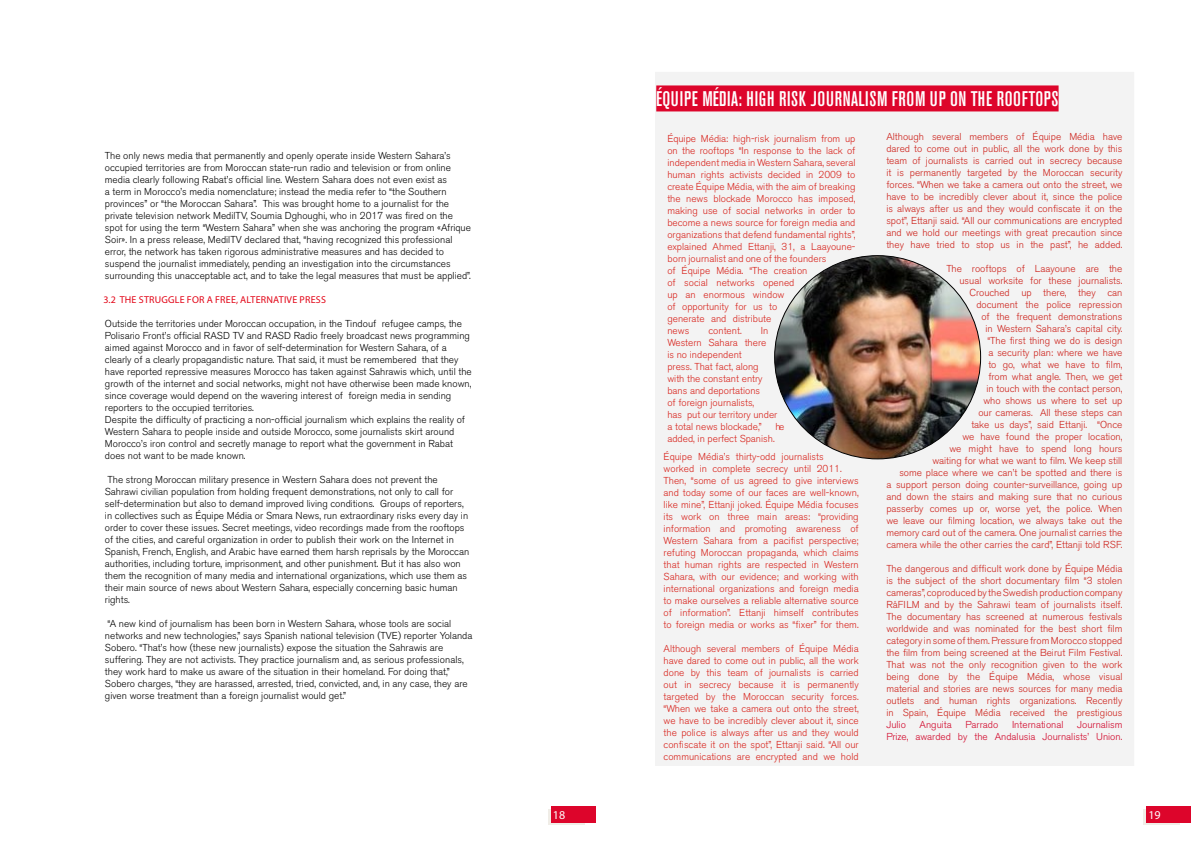
<style>
.page{position:relative;width:1191px;height:842px;background:#fff}
.page>*{position:absolute;margin:0;border:0;box-sizing:border-box;transform-origin:0 0}
.t1{font:500 condensed 21px "Akzidenz Grotesk BE";letter-spacing:.03em;color:#fff}
.t2{font:12px "Myriad Pro";color:#fff}
.t3{font:300 10px/12px "Akzidenz Grotesk BE";color:#d8221b;text-align:justify}
.t4{font:300 10px/12px "Akzidenz Grotesk BE";color:#000}
.t5{font:300 10px/12px "Akzidenz Grotesk BE";color:#dd052b;text-align:right}
.t6{font:10px "Myriad Pro";letter-spacing:.02em;color:#e30517}
</style>
<div class="page">
<div style="left:1143px;top:809px;width:36px;height:16px;background:#f0ede7"></div>
<div style="left:548px;top:809px;width:36px;height:16px;background:#f0ede7"></div>
<div style="left:1146px;top:806px;width:45px;height:17px;background:#dd052b"></div>
<div style="left:550px;top:806px;width:45px;height:17px;background:#dd052b"></div>
<div style="left:655px;top:72px;width:478px;height:693px;background:#f3f3f3"></div>
<div style="left:656px;top:85px;width:402px;height:26px;background:#dd052b"></div>
<img style="left:774px;top:256px;width:206px;height:203px">
<p class="t4" style="left:105px;top:150px;width:367px">The only news media that permanently and openly operate inside Western Sahara’s occupied territories are from Moroccan state-run radio and television or from online media clearly following Rabat’s official line. Western Sahara does not even exist as<br>a term in Morocco’s media nomenclature; instead the media refer to “the Southern provinces” or “the Moroccan Sahara”. This was brought home to a journalist for the private television network MedilTV, Soumia Dghoughi, who in 2017 was fired on the spot for using the term “Western Sahara” when she was anchoring the program «Afrique Soir». In a press release, MedilTV declared that, “having recognized this professional error, the network has taken rigorous administrative measures and has decided to suspend the journalist immediately, pending an investigation into the circumstances surrounding this unacceptable act, and to take the legal measures that must be applied”.</p>
<p class="t6" style="left:103px;top:293px;width:224px">3.2 THE STRUGGLE FOR A FREE, ALTERNATIVE PRESS</p>
<p class="t4" style="left:105px;top:318px;width:368px">Outside the territories under Moroccan occupation, in the Tindouf refugee camps, the Polisario Front’s official RASD TV and RASD Radio freely broadcast news programming aimed against Morocco and in favor of self-determination for Western Sahara, of a clearly of a clearly propagandistic nature. That said, it must be remembered that they have reported repressive measures Morocco has taken against Sahrawis which, until the growth of the internet and social networks, might not have otherwise been made known, since coverage would depend on the wavering interest of foreign media in sending reporters to the occupied territories.<br>Despite the difficulty of practicing a non-official journalism which explains the reality of Western Sahara to people inside and outside Morocco, some journalists skirt around Morocco’s iron control and secretly manage to report what the government in Rabat does not want to be made known.</p>
<p class="t4" style="left:105px;top:474px;width:366px">The strong Moroccan military presence in Western Sahara does not prevent the Sahrawi civilian population from holding frequent demonstrations, not only to call for self-determination but also to demand improved living conditions. Groups of reporters, in collectives such as Équipe Média or Smara News, run extraordinary risks every day in order to cover these issues. Secret meetings, video recordings made from the rooftops of the cities, and careful organization in order to publish their work on the Internet in Spanish, French, English, and Arabic have earned them harsh reprisals by the Moroccan authorities, including torture, imprisonment, and other punishment. But it has also won them the recognition of many media and international organizations, which use them as their main source of news about Western Sahara, especially concerning basic human rights.</p>
<p class="t4" style="left:105px;top:618px;width:369px">“A new kind of journalism has been born in Western Sahara, whose tools are social networks and new technologies,” says Spanish national television (TVE) reporter Yolanda Sobero. “That’s how (these new journalists) expose the situation the Sahrawis are suffering. They are not activists. They practice journalism and, as serious professionals, they work hard to make us aware of the situation in their homeland. For doing that,” Sobero charges, “they are harassed, arrested, tried, convicted, and, in any case, they are given worse treatment than a foreign journalist would get.”</p>
<h1 class="t1" style="left:656px;top:88px;width:404px">ÉQUIPE MÉDIA: HIGH RISK JOURNALISM FROM UP ON THE ROOFTOPS</h1>
<p class="t3" style="left:667px;top:132px;width:190px;text-align:left">Équipe Média: high-risk journalism from up on the rooftops “In response to the lack of independent media in Western Sahara, several human rights activists decided in 2009 to create Équipe Média, with the aim of breaking the news blockade Morocco has imposed, making use of social networks in order to become a news source for foreign media and organizations that defend fundamental rights”, explained Ahmed Ettanji, 31, a Laayoune&shy;born journalist and one of the founders<br>of Équipe Média. “The creation<br>of social networks opened<br>up an enormous window<br>of opportunity for us to<br>generate and distribute<br>news</p>
<p class="t3" style="left:667px;top:324px;width:111px;text-align:left;text-indent:94px">In<br>Western Sahara there<br>is no independent<br>press. That fact, along with the constant entry bans and deportations<br>of foreign journalists,<br>has put our territory under a total news blockade,”</p>
<p class="t3" style="left:708px;top:324px;width:35px">content.</p>
<p class="t3" style="left:775px;top:420px;width:10px">he</p>
<p class="t3" style="left:667px;top:432px;width:109px">added, in perfect Spanish.</p>
<p class="t3" style="left:663px;top:450px;width:197px;text-align:left">Équipe Média’s thirty-odd journalists<br>worked in complete secrecy until 2011.<br>Then, “some of us agreed to give interviews and today some of our faces are well-known, like mine”, Ettanji joked. Équipe Média focuses its work on three main areas: “providing information and promoting awareness of Western Sahara from a pacifist perspective; refuting Moroccan propaganda, which claims that human rights are respected in Western Sahara, with our evidence; and working with international organizations and foreign media to make ourselves a reliable alternative source of information”. Ettanji himself contributes to foreign media or works as “fixer” for them.</p>
<p class="t3" style="left:663px;top:642px;width:197px">Although several members of Équipe Média have dared to come out in public, all the work done by this team of journalists is carried out in secrecy because it is permanently targeted by the Moroccan security forces. “When we take a camera out onto the street, we have to be incredibly clever about it, since the police is always after us and they would confiscate it on the spot”, Ettanji said. “All our communications are encrypted and we hold</p>
<p class="t3" style="left:886px;top:130px;width:238px">Although several members of Équipe Média have dared to come out in public, all the work done by this team of journalists is carried out in secrecy because it is permanently targeted by the Moroccan security forces. “When we take a camera out onto the street, we have to be incredibly clever about it, since the police is always after us and they would confiscate it on the spot”, Ettanji said. “All our communications are encrypted and we hold our meetings with great precaution since they have tried to stop us in the past”, he added.</p>
<p class="t3" style="left:886px;top:262px;width:238px;text-align:right">The rooftops of Laayoune are the<br>usual worksite for these journalists.<br>Crouched up there, they can<br>document the police repression<br>of the frequent demonstrations<br>in Western Sahara’s capital city.<br>“The first thing we do is design<br>a security plan: where we have<br>to go, what we have to film,<br>from what angle. Then, we get<br>in touch with the contact person,<br>who shows us where to set up<br>our cameras. All these steps can<br>take us days”, said Ettanji. “Once<br>we have found the proper location,<br>we might have to spend long hours<br>waiting for what we want to film. We keep still<br>some place where we can’t be spotted and there is<br>a support person doing counter-surveillance, going up and down the stairs and making sure that no curious passerby comes up or, worse yet, the police. When we leave our filming location, we always take out the memory card out of the camera. One journalist carries the camera while the other carries the card”, Ettanji told RSF.</p>
<p class="t3" style="left:886px;top:562px;width:238px">The dangerous and difficult work done by Équipe Média is the subject of the short documentary film “3 stolen cameras”, coproduced by the Swedish production company RåFILM and by the Sahrawi team of journalists itself.<br>The documentary has screened at numerous festivals worldwide and was nominated for the best short film category in some of them. Pressure from Morocco stopped the film from being screened at the Beirut Film Festival.<br>That was not the only recognition given to the work being done by the Équipe Média, whose visual material and stories are news sources for many media outlets and human rights organizations. Recently in Spain, Équipe Média received the prestigious</p>
<p class="t5" style="left:886px;top:718px;width:21px">Julio</p>
<p class="t5" style="left:919px;top:718px;width:34px">Anguita</p>
<p class="t5" style="left:965px;top:718px;width:34px">Parrado</p>
<p class="t5" style="left:1012px;top:718px;width:53px">International</p>
<p class="t5" style="left:886px;top:718px;width:238px">Journalism<br>Prize, awarded by the Andalusia Journalists’ Union.</p>
<p class="t2" style="left:553px;top:808px;width:14px">18</p>
<p class="t2" style="left:1148px;top:808px;width:14px">19</p>
</div>
